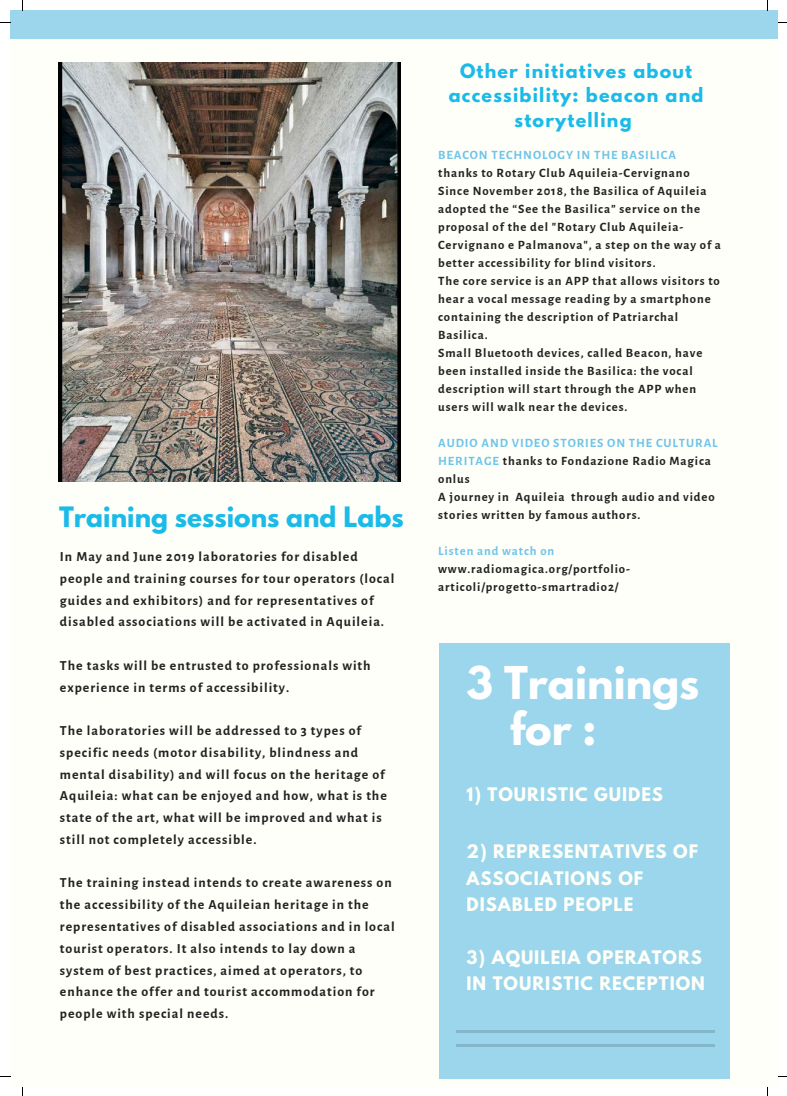
<style>
.page{position:relative;width:787px;height:1096px;background:#fff}
.page>*{position:absolute;margin:0;border:0;box-sizing:border-box;transform-origin:0 0}
.t1{font:700 40px/46px "League Spartan";color:#fff}
.t2{font:700 24.88px "League Spartan";color:#1abae9}
.t3{font:700 17.5px/24.4px "League Spartan";letter-spacing:.07em;color:#1abae9;text-align:center}
.t4{font:700 16.5px/26.2px "League Spartan";letter-spacing:.06em;color:#fffff9}
.t5{font:700 13.88px/21.8px "Alegreya Sans";letter-spacing:.07em;color:#222}
.t6{font:700 12.75px/18px "Alegreya Sans";letter-spacing:.07em;color:#222}
.t7{font:700 12.75px "Alegreya Sans";letter-spacing:.07em;color:#6fc4e9}
.s1{color:#6fc4e9}
</style>
<div class="page">
<div style="left:10px;top:10px;width:768px;height:1076px;background:#fffff9"></div>
<img style="left:58px;top:62px;width:343px;height:419px">
<div style="left:439px;top:642px;width:291px;height:436px;background:#9bd6ed"></div>
<hr style="left:456px;top:1043px;width:259px;height:3px;background:#000">
<div style="left:10px;top:10px;width:768px;height:28px;background:#9bd6ed"></div>
<hr style="left:456px;top:1029px;width:259px;height:3px;background:#000">
<h2 class="t2" style="left:59px;top:504px;width:346px">Training sessions and Labs</h2>
<p class="t5" style="left:60px;top:546px;width:336px">In May and June 2019 laboratories for disabled people and training courses for tour operators (local guides and exhibitors) and for representatives of disabled associations will be activated in Aquileia.</p>
<p class="t5" style="left:60px;top:654px;width:312px">The tasks will be entrusted to professionals with experience in terms of accessibility.</p>
<p class="t5" style="left:60px;top:720px;width:328px">The laboratories will be addressed to 3 types of specific needs (motor disability, blindness and mental disability) and will focus on the heritage of Aquileia: what can be enjoyed and how, what is the state of the art, what will be improved and what is still not completely accessible.</p>
<p class="t5" style="left:60px;top:872px;width:336px">The training instead intends to create awareness on the accessibility of the Aquileian heritage in the representatives of disabled associations and in local tourist operators. It also intends to lay down a system of best practices, aimed at operators, to enhance the offer and tourist accommodation for people with special needs.</p>
<p class="t3" style="left:449px;top:61px;width:256px">Other initiatives about accessibility: beacon and storytelling</p>
<p class="t7" style="left:438px;top:147px;width:239px">BEACON TECHNOLOGY IN THE BASILICA</p>
<p class="t6" style="left:438px;top:164px;width:284px">thanks to Rotary Club Aquileia-Cervignano Since November 2018, the Basilica of Aquileia adopted the “See the Basilica” service on the proposal of the del "Rotary Club Aquileia-Cervignano e Palmanova", a step on the way of a better accessibility for blind visitors.<br>The core service is an APP that allows visitors to hear a vocal message reading by a smartphone containing the description of Patriarchal Basilica.<br>Small Bluetooth devices, called Beacon, have been installed inside the Basilica: the vocal description will start through the APP when users will walk near the devices.</p>
<p class="t6" style="left:438px;top:434px;width:281px"><span class="s1">AUDIO AND VIDEO STORIES ON THE CULTURAL HERITAGE</span> thanks to Fondazione Radio Magica onlus<br>A journey in Aquileia through audio and video stories written by famous authors.</p>
<p class="t7" style="left:438px;top:543px;width:118px">Listen and watch on</p>
<p class="t6" style="left:438px;top:560px;width:193px">www.radiomagica.org/portfolio&shy;articoli/progetto-smartradio2/</p>
<h1 class="t1" style="left:510px;top:665px;width:191px;text-indent:-44px">3 Trainings for :</h1>
<p class="t4" style="left:466px;top:783px;width:198px">1) TOURISTIC GUIDES</p>
<p class="t4" style="left:466px;top:840px;width:233px">2) REPRESENTATIVES OF<br>ASSOCIATIONS OF<br>DISABLED PEOPLE</p>
<p class="t4" style="left:466px;top:946px;width:240px">3) AQUILEIA OPERATORS<br>IN TOURISTIC RECEPTION</p>
</div>
